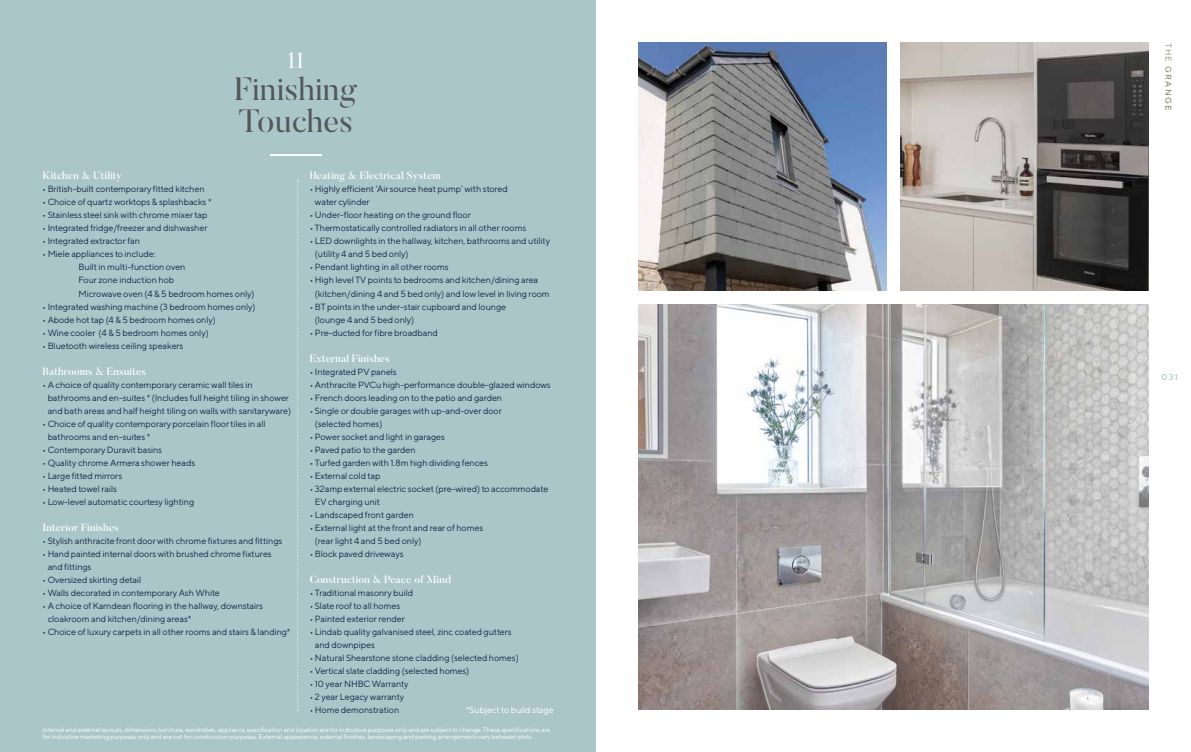
<style>
.page{position:relative;width:1191px;height:752px;background:#fff}
.page>*{position:absolute;margin:0;border:0;box-sizing:border-box;transform-origin:0 0}
.t1{font:32px/32px "Butler Stencil";letter-spacing:.01em;color:#53575a}
.t2{font:22px "Butler Stencil";color:#fff}
.t3{font:500 10.5px "Butler Stencil";letter-spacing:.01em;color:#fff}
.t4{font:9px/13px "TT Norms";letter-spacing:-.01em;color:#142747}
.t5{font:9px "TT Norms";letter-spacing:-.01em;color:#fff}
.t6{font:500 8.5px "TT Norms";letter-spacing:.15em;color:#948f76}
.t7{font:500 8.5px "TT Norms";color:#aac6c9}
.t8{font:6.5px/7px "TT Norms";letter-spacing:-.01em;color:#fff}
.s1{font-weight:400}
</style>
<div class="page">
<div style="left:0;top:0;width:595px;height:751px;background:#aac6c9"></div>
<svg style="left:297px;top:180px;width:2px;height:530px"></svg>
<hr style="left:270px;top:154px;width:51px;height:1px;background:#fff">
<img style="left:638px;top:304px;width:510px;height:405px">
<img style="left:638px;top:43px;width:248px;height:247px">
<img style="left:900px;top:43px;width:248px;height:247px">
<h2 class="t2" style="left:287px;top:47px;width:19px">11</h2>
<h1 class="t1" style="left:234px;top:73px;width:124px">Finishing<br>Touches</h1>
<p class="t3" style="left:310px;top:169px;width:132px">Heating &amp; Electrical System</p>
<p class="t4" style="left:315px;top:182px;width:194px;text-indent:-5px">• Highly efficient ‘Air source heat pump’ with stored water cylinder</p>
<p class="t4" style="left:310px;top:208px;width:163px">• Under-floor heating on the ground floor</p>
<p class="t4" style="left:310px;top:221px;width:218px">• Thermostatically controlled radiators in all other rooms</p>
<p class="t4" style="left:315px;top:234px;width:237px;text-indent:-5px">• LED downlights in the hallway, kitchen, bathrooms and utility (utility 4 and 5 bed only)</p>
<p class="t4" style="left:310px;top:260px;width:140px">• Pendant lighting in all other rooms</p>
<p class="t4" style="left:315px;top:273px;width:236px;text-indent:-5px">• High level TV points to bedrooms and kitchen/dining area (kitchen/dining 4 and 5 bed only) and low level in living room</p>
<p class="t4" style="left:315px;top:299px;width:193px;text-indent:-5px">• BT points in the under-stair cupboard and lounge (lounge 4 and 5 bed only)</p>
<p class="t4" style="left:310px;top:325px;width:130px">• Pre-ducted for fibre broadband</p>
<p class="t3" style="left:310px;top:351px;width:81px">External Finishes</p>
<p class="t4" style="left:310px;top:364px;width:89px">• Integrated PV panels</p>
<p class="t4" style="left:310px;top:377px;width:242px">• Anthracite PVCu high-performance double-glazed windows</p>
<p class="t4" style="left:310px;top:390px;width:194px">• French doors leading on to the patio and garden</p>
<p class="t4" style="left:315px;top:403px;width:188px;text-indent:-5px">• Single or double garages with up-and-over door (selected homes)</p>
<p class="t4" style="left:310px;top:429px;width:137px">• Power socket and light in garages</p>
<p class="t4" style="left:310px;top:442px;width:107px">• Paved patio to the garden</p>
<p class="t4" style="left:310px;top:455px;width:180px">• Turfed garden with 1.8m high dividing fences</p>
<p class="t4" style="left:310px;top:468px;width:72px">• External cold tap</p>
<p class="t4" style="left:315px;top:481px;width:235px;text-indent:-5px">• 32amp external electric socket (pre-wired) to accommodate<br>EV charging unit</p>
<p class="t4" style="left:310px;top:507px;width:106px">• Landscaped front garden</p>
<p class="t4" style="left:315px;top:520px;width:170px;text-indent:-5px">• External light at the front and rear of homes (rear light 4 and 5 bed only)</p>
<p class="t4" style="left:310px;top:546px;width:95px">• Block paved driveways</p>
<p class="t3" style="left:310px;top:572px;width:143px">Construction &amp; Peace of Mind</p>
<p class="t4" style="left:310px;top:585px;width:105px">• Traditional masonry build</p>
<p class="t4" style="left:310px;top:598px;width:92px">• Slate roof to all homes</p>
<p class="t4" style="left:310px;top:611px;width:96px">• Painted exterior render</p>
<p class="t4" style="left:315px;top:624px;width:198px;text-indent:-5px">• Lindab quality galvanised steel, zinc coated gutters and downpipes</p>
<p class="t4" style="left:310px;top:650px;width:210px">• Natural Shearstone stone cladding (selected homes)</p>
<p class="t4" style="left:310px;top:663px;width:161px">• Vertical slate cladding (selected homes)</p>
<p class="t4" style="left:310px;top:676px;width:100px">• 10 year NHBC Warranty</p>
<p class="t4" style="left:310px;top:689px;width:96px">• 2 year Legacy warranty</p>
<p class="t4" style="left:310px;top:702px;width:91px">• Home demonstration</p>
<p class="t8" style="left:43px;top:725px;width:509px">Internal and external layouts, dimensions,furniture, wardrobes, appliance specification and location are for indicative purposes only and are subject to change. These specifications are for indicative marketing purposes only and are not for construction purposes. External appearance, external finishes, landscaping and parking arrangements vary between plots.</p>
<p class="t3" style="left:43px;top:169px;width:81px">Kitchen &amp; Utility</p>
<p class="t4" style="left:43px;top:182px;width:164px">• British-built contemporary fitted kitchen</p>
<p class="t4" style="left:43px;top:195px;width:170px">• Choice of quartz worktops &amp; splashbacks *</p>
<p class="t4" style="left:43px;top:208px;width:166px">• Stainless steel sink with chrome mixer tap</p>
<p class="t4" style="left:43px;top:221px;width:166px">• Integrated fridge/freezer and dishwasher</p>
<p class="t4" style="left:43px;top:234px;width:99px">• Integrated extractor fan</p>
<p class="t4" style="left:79px;top:247px;width:177px;text-indent:-36px">• Miele appliances to include:<br>Built in multi-function oven<br>Four zone induction hob<br>Microwave oven (4 &amp; 5 bedroom homes only)</p>
<p class="t4" style="left:43px;top:299px;width:214px">• Integrated washing machine (3 bedroom homes only)</p>
<p class="t4" style="left:43px;top:312px;width:175px">• Abode hot tap (4 &amp; 5 bedroom homes only)</p>
<p class="t4" style="left:43px;top:325px;width:168px">• Wine cooler (4 &amp; 5 bedroom homes only)</p>
<p class="t4" style="left:43px;top:338px;width:142px">• Bluetooth wireless ceiling speakers</p>
<p class="t3" style="left:43px;top:364px;width:105px">Bathrooms &amp; Ensuites</p>
<p class="t4" style="left:48px;top:377px;width:245px;text-indent:-5px">• A choice of quality contemporary ceramic wall tiles in bathrooms and en-suites * (Includes full height tiling in shower and bath areas and half height tiling on walls with sanitaryware)</p>
<p class="t4" style="left:48px;top:416px;width:219px;text-indent:-5px">• Choice of quality contemporary porcelain floor tiles in all bathrooms and en-suites *</p>
<p class="t4" style="left:43px;top:442px;width:121px">• Contemporary Duravit basins</p>
<p class="t4" style="left:43px;top:455px;width:154px">• Quality chrome Armera shower heads</p>
<p class="t4" style="left:43px;top:468px;width:81px">• Large fitted mirrors</p>
<p class="t4" style="left:43px;top:481px;width:76px">• Heated towel rails</p>
<p class="t4" style="left:43px;top:494px;width:153px">• Low-level automatic courtesy lighting</p>
<p class="t3" style="left:43px;top:520px;width:78px">Interior Finishes</p>
<p class="t4" style="left:43px;top:533px;width:241px">• Stylish anthracite front door with chrome fixtures and fittings</p>
<p class="t4" style="left:48px;top:546px;width:226px;text-indent:-5px">• Hand painted internal doors with brushed chrome fixtures and fittings</p>
<p class="t4" style="left:43px;top:572px;width:100px">• Oversized skirting detail</p>
<p class="t4" style="left:43px;top:585px;width:179px">• Walls decorated in contemporary Ash White</p>
<p class="t4" style="left:48px;top:598px;width:217px;text-indent:-5px">• A choice of Karndean flooring in the hallway, downstairs cloakroom and kitchen/dining areas*</p>
<p class="t4" style="left:43px;top:624px;width:249px">• Choice of luxury carpets in all other rooms and stairs &amp; landing*</p>
<p class="t5" style="left:466px;top:703px;width:89px">*Subject to build stage</p>
<p class="t6" style="left:1173px;top:43px;width:69px;rotate:90deg"><span class="s1">THE</span> GRANGE</p>
<p class="t7" style="left:1161px;top:371px;width:18px">031</p>
</div>
